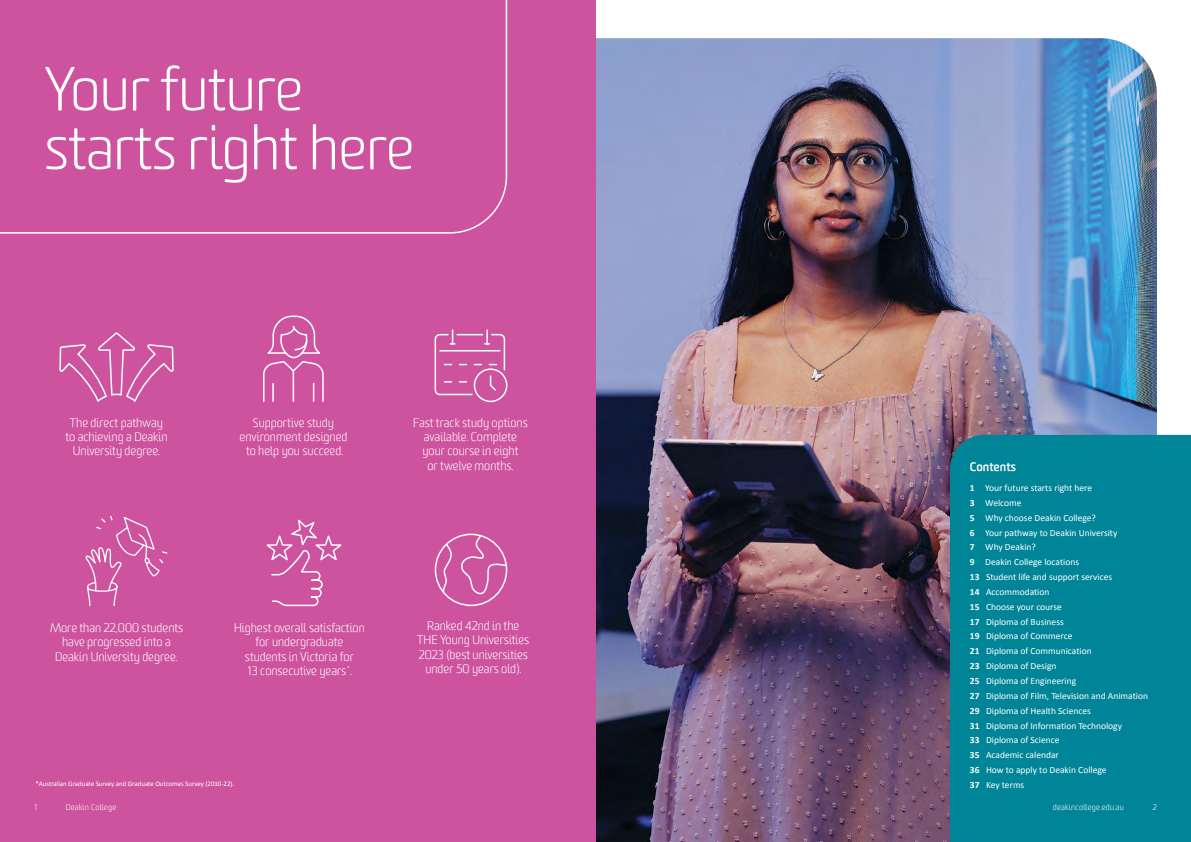
<style>
.page{position:relative;width:1191px;height:842px;background:#fff}
.page>*{position:absolute;margin:0;border:0;box-sizing:border-box;transform-origin:0 0}
.t1{font:300 58.8px/58.8px "Worldly";letter-spacing:-.01em;color:#fff}
.t2{font:300 12px/14.4px "Worldly";color:#fff;text-align:center}
.t3{font:700 12px "Worldly";color:#fff}
.t4{font:9.5px/14.8px "Calibri";color:#fff}
.t5{font:300 8px "Worldly";letter-spacing:.03em;color:#fff}
.t6{font:7px "Calibri";letter-spacing:-.01em;color:#fff}
.s1{font-weight:700}
</style>
<div class="page">
<img style="left:595px;top:38px;width:562px;height:804px">
<div style="left:950px;top:435px;width:241px;height:407px;background:#008598"></div>
<div style="left:0;top:0;width:595px;height:842px;background:#ce539e"></div>
<svg style="left:266px;top:519px;width:76px;height:88px"></svg>
<svg style="left:263px;top:315px;width:61px;height:87px"></svg>
<svg style="left:59px;top:332px;width:115px;height:274px"></svg>
<svg style="left:434px;top:329px;width:74px;height:74px"></svg>
<svg style="left:434px;top:533px;width:74px;height:74px"></svg>
<svg style="left:0;top:0;width:508px;height:234px"></svg>
<h1 class="t1" style="left:44px;top:61px;width:372px">Your future starts right here</h1>
<p class="t2" style="left:66px;top:415px;width:103px">The direct pathway to achieving a Deakin<br>University degree.</p>
<p class="t2" style="left:239px;top:415px;width:109px">Supportive study environment designed to help you succeed.</p>
<p class="t2" style="left:413px;top:415px;width:116px">Fast track study options available. Complete your course in eight<br>or twelve months.</p>
<p class="t2" style="left:50px;top:621px;width:135px">More than 22,000 students have progressed into a<br>Deakin University degree.</p>
<p class="t2" style="left:234px;top:621px;width:132px">Highest overall satisfaction for undergraduate students in Victoria for<br>13 consecutive years<sup>*</sup>.</p>
<p class="t2" style="left:417px;top:619px;width:113px">Ranked 42nd in the<br>THE Young Universities<br>2023 (best universities under 50 years old).</p>
<p class="t6" style="left:35px;top:779px;width:200px">*Australian Graduate Survey and Graduate Outcomes Survey (2010-22).</p>
<p class="t3" style="left:970px;top:459px;width:48px">Contents</p>
<p class="t4" style="left:970px;top:480px;width:180px"><span class="s1">1</span> Your future starts right here<br><span class="s1">3</span> Welcome<br><span class="s1">5</span> Why choose Deakin College?<br><span class="s1">6</span> Your pathway to Deakin University<br><span class="s1">7</span> Why Deakin?<br><span class="s1">9</span> Deakin College locations<br><span class="s1">13</span> Student life and support services<br><span class="s1">14</span> Accommodation<br><span class="s1">15</span> Choose your course<br><span class="s1">17</span> Diploma of Business<br><span class="s1">19</span> Diploma of Commerce<br><span class="s1">21</span> Diploma of Communication<br><span class="s1">23</span> Diploma of Design<br><span class="s1">25</span> Diploma of Engineering<br><span class="s1">27</span> Diploma of Film, Television and Animation<br><span class="s1">29</span> Diploma of Health Sciences<br><span class="s1">31</span> Diploma of Information Technology<br><span class="s1">33</span> Diploma of Science<br><span class="s1">35</span> Academic calendar<br><span class="s1">36</span> How to apply to Deakin College<br><span class="s1">37</span> Key terms</p>
<p class="t5" style="left:34px;top:802px;width:5px">1</p>
<p class="t5" style="left:66px;top:802px;width:52px">Deakin College</p>
<p class="t5" style="left:1053px;top:802px;width:73px">deakincollege.edu.au</p>
<p class="t5" style="left:1153px;top:802px;width:6px">2</p>
</div>
